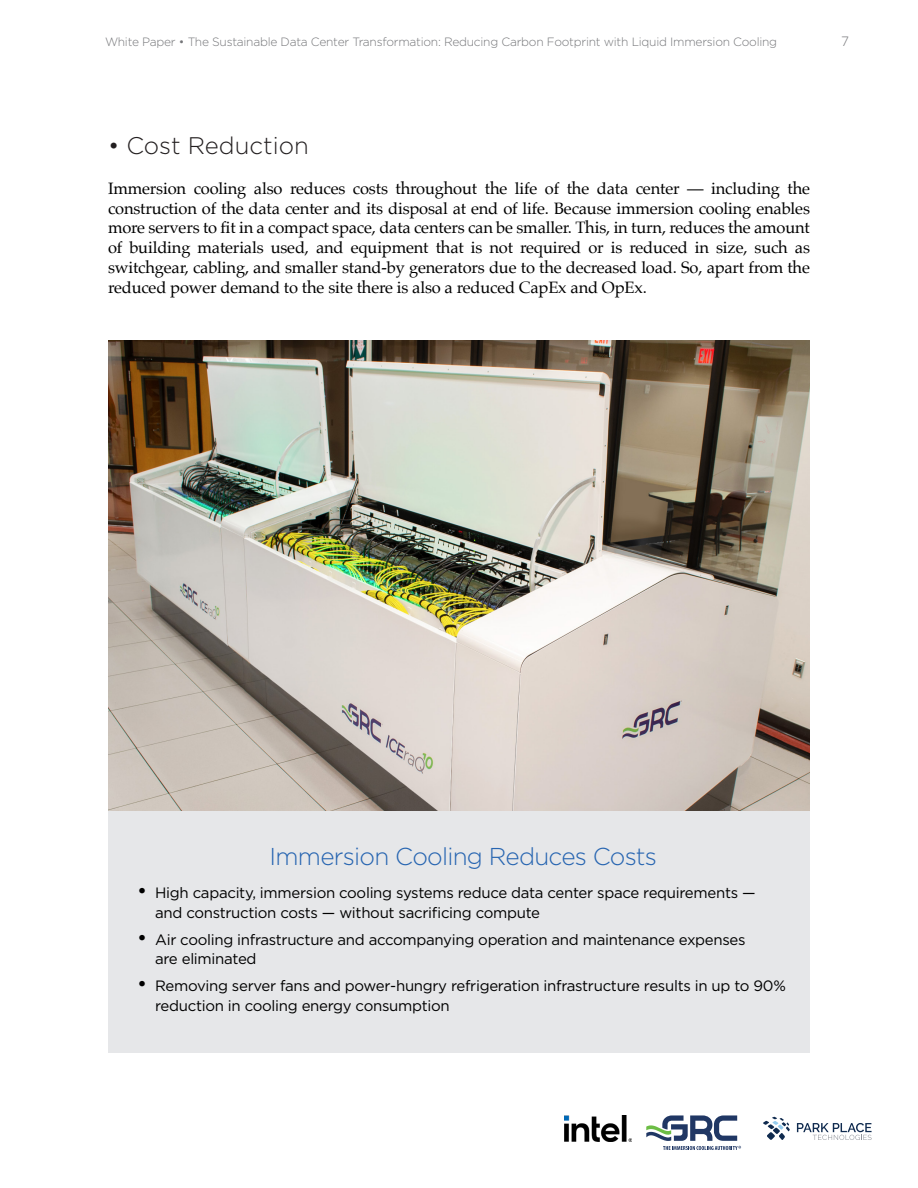
<style>
.page{position:relative;width:918px;height:1188px;background:#fff}
.page>*{position:absolute;margin:0;border:0;box-sizing:border-box;transform-origin:0 0}
.t1{font:300 24.45px "Gotham";letter-spacing:-.03em;color:#2765b1}
.t2{font:300 24px "Gotham";color:#231f20}
.t3{font:16.5px/19.8px "Palatino";letter-spacing:-.01em;color:#000;text-align:justify}
.t4{font:15px/19.5px "Gotham";letter-spacing:-.02em;color:#000}
.t5{font:300 13.5px "Gotham";color:#757679}
.t6{font:300 12px "Gotham";letter-spacing:-.02em;color:#757679}
.s1{font-size:21px}
</style>
<div class="page">
<img style="left:108px;top:340px;width:702px;height:471px">
<div style="left:108px;top:811px;width:702px;height:242px;background:#e6e7e9"></div>
<svg style="left:646px;top:1115px;width:95px;height:35px"></svg>
<img style="left:565px;top:1115px;width:66px;height:26px">
<svg style="left:797px;top:1123px;width:75px;height:17px"></svg>
<svg style="left:763px;top:1117px;width:27px;height:23px"></svg>
<p class="t6" style="left:105px;top:35px;width:674px">White Paper • The Sustainable Data Center Transformation: Reducing Carbon Footprint with Liquid Immersion Cooling</p>
<p class="t5" style="left:841px;top:33px;width:9px">7</p>
<p class="t2" style="left:108px;top:131px;width:202px">• Cost Reduction</p>
<p class="t3" style="left:108px;top:178px;width:704px">Immersion cooling also reduces costs throughout the life of the data center — including the construction of the data center and its disposal at end of life. Because immersion cooling enables more servers to fit in a compact space, data centers can be smaller. This, in turn, reduces the amount of building materials used, and equipment that is not required or is reduced in size, such as switchgear, cabling, and smaller stand-by generators due to the decreased load. So, apart from the reduced power demand to the site there is also a reduced CapEx and OpEx.</p>
<p class="t1" style="left:270px;top:841px;width:389px">Immersion Cooling Reduces Costs</p>
<p class="t4" style="left:155px;top:883px;width:602px;text-indent:-18px"><span class="s1">•</span> High capacity, immersion cooling systems reduce data center space requirements — and construction costs — without sacrificing compute</p>
<p class="t4" style="left:155px;top:930px;width:592px;text-indent:-18px"><span class="s1">•</span> Air cooling infrastructure and accompanying operation and maintenance expenses are eliminated</p>
<p class="t4" style="left:137px;top:976px;width:650px"><span class="s1">•</span> Removing server fans and power-hungry refrigeration infrastructure results in up to 90%</p>
<p class="t4" style="left:155px;top:996px;width:296px">reduction in cooling energy consumption</p>
</div>
